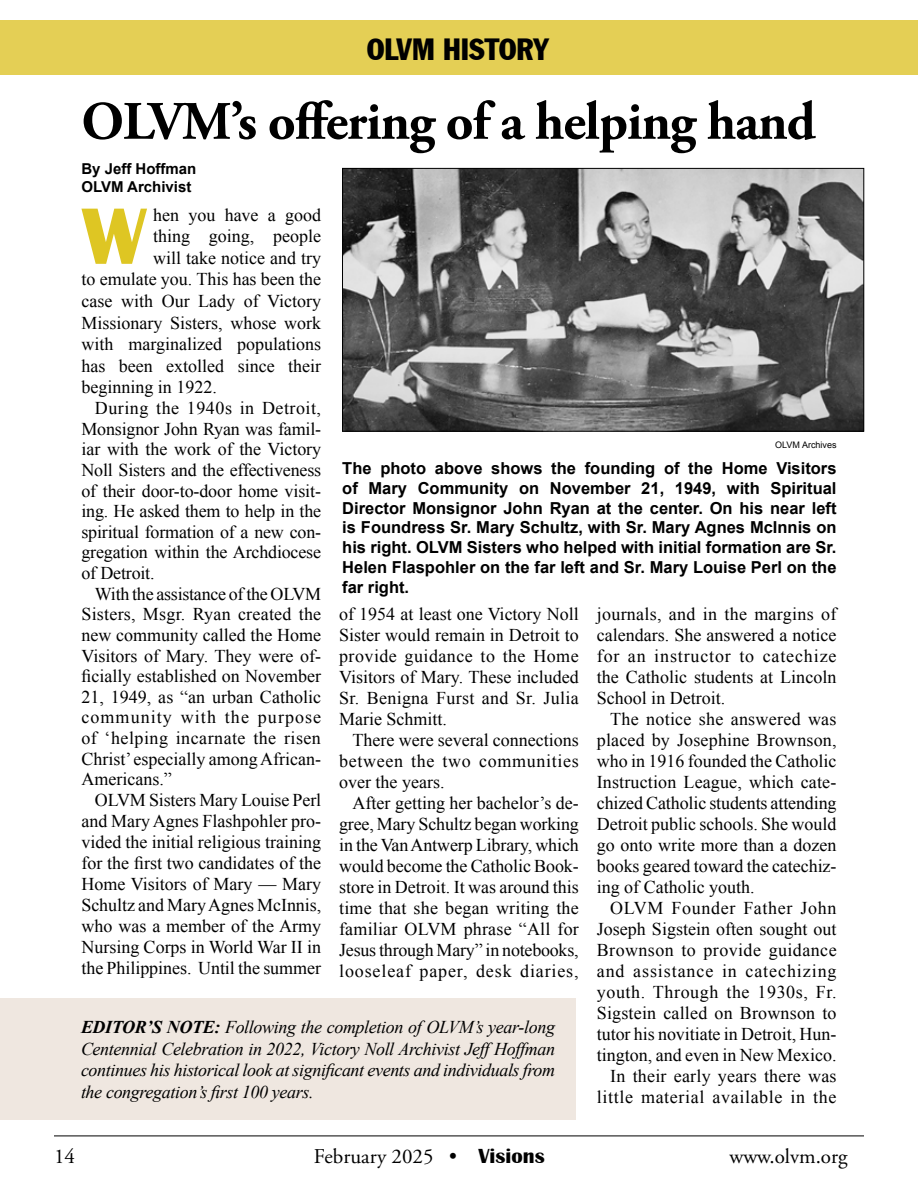
<style>
.page{position:relative;width:918px;height:1188px;background:#fff}
.page>*{position:absolute;margin:0;border:0;box-sizing:border-box;transform-origin:0 0}
.t1{font:700 82.8px "Britannic";color:#dec623}
.t2{font:700 54px "Adobe Garamond Pro";letter-spacing:-.02em;color:#000}
.t3{font:30px "Jack Condensed";color:#000}
.t4{font:21px "Adobe Garamond Pro";color:#000}
.t5{font:18px/21px "Times New Roman";color:#000;text-align:justify}
.t6{font:italic 18px/21.6px "Times New Roman";letter-spacing:-.02em;color:#000;text-align:justify}
.t7{font:18px "Times New Roman";letter-spacing:.025em;color:#000}
.t8{font:18px "Times New Roman";letter-spacing:.03em;color:#000}
.t9{font:18px "Times New Roman";letter-spacing:.06em;color:#000}
.t10{font:700 16.5px/19.8px "Arial";color:#000;text-align:justify}
.t11{font:700 15px/18px "Arial";color:#000}
.t12{font:9px "Arial";color:#000}
.s1{font-weight:700}
.s2{font-family:"Britannic";font-weight:700}
</style>
<div class="page">
<hr style="left:54px;top:1136px;width:810px;height:1px;background:#000">
<img style="left:344px;top:170px;width:518px;height:260px">
<div style="left:342px;top:168px;width:522px;height:264px;border:1px solid #000"></div>
<div style="left:0;top:998px;width:575px;height:122px;background:#efe7e0"></div>
<div style="left:0;top:20px;width:918px;height:55px;background:#e4cf55"></div>
<h3 class="t3" style="left:367px;top:31px;width:183px">OLVM HISTORY</h3>
<h2 class="t2" style="left:81px;top:90px;width:736px">OLVM’s offering of a helping hand</h2>
<p class="t11" style="left:81px;top:161px;width:117px">By Jeff Hoffman<br>OLVM Archivist</p>
<h1 class="t1" style="left:82px;top:190px;width:66px">W</h1>
<p class="t5" style="left:153px;top:204px;width:170px">hen you have a good</p>
<p class="t5" style="left:153px;top:225px;width:170px">thing going, people</p>
<p class="t5" style="left:153px;top:247px;width:170px">will take notice and try</p>
<p class="t5" style="left:81px;top:269px;width:241px">to emulate you. This has been the</p>
<p class="t5" style="left:81px;top:290px;width:241px">case with Our Lady of Victory</p>
<p class="t5" style="left:81px;top:312px;width:241px">Missionary Sisters, whose work</p>
<p class="t5" style="left:81px;top:333px;width:241px">with marginalized populations</p>
<p class="t5" style="left:81px;top:355px;width:241px">has been extolled since their</p>
<p class="t5" style="left:81px;top:377px;width:137px">beginning in 1922.</p>
<p class="t8" style="left:95px;top:396px;width:228px">During the 1940s in Detroit,</p>
<p class="t5" style="left:81px;top:418px;width:241px">Monsignor John Ryan was famil-</p>
<p class="t5" style="left:81px;top:439px;width:241px">iar with the work of the Victory</p>
<p class="t5" style="left:81px;top:459px;width:241px">Noll Sisters and the effectiveness</p>
<p class="t5" style="left:81px;top:480px;width:241px">of their door-to-door home visit-</p>
<p class="t5" style="left:81px;top:500px;width:241px">ing. He asked them to help in the</p>
<p class="t5" style="left:81px;top:521px;width:241px">spiritual formation of a new con-</p>
<p class="t5" style="left:81px;top:542px;width:241px">gregation within the Archdiocese</p>
<p class="t5" style="left:81px;top:562px;width:75px">of Detroit.</p>
<p class="t5" style="left:95px;top:583px;width:228px">With the assistance of the OLVM</p>
<p class="t5" style="left:81px;top:604px;width:241px">Sisters, Msgr. Ryan created the</p>
<p class="t5" style="left:81px;top:624px;width:241px">new community called the Home</p>
<p class="t5" style="left:81px;top:645px;width:241px">Visitors of Mary. They were of-</p>
<p class="t5" style="left:81px;top:665px;width:241px">ficially established on November</p>
<p class="t5" style="left:81px;top:686px;width:241px">21, 1949, as “an urban Catholic</p>
<p class="t9" style="left:81px;top:705px;width:241px">community with the purpose</p>
<p class="t7" style="left:81px;top:726px;width:241px">of ‘helping incarnate the risen</p>
<p class="t5" style="left:81px;top:748px;width:241px">Christ’ especially among African-</p>
<p class="t5" style="left:81px;top:769px;width:92px">Americans.”</p>
<p class="t5" style="left:95px;top:790px;width:228px">OLVM Sisters Mary Louise Perl</p>
<p class="t5" style="left:81px;top:811px;width:241px">and Mary Agnes Flashpohler pro-</p>
<p class="t5" style="left:81px;top:832px;width:241px">vided the initial religious training</p>
<p class="t5" style="left:81px;top:853px;width:241px">for the first two candidates of the</p>
<p class="t5" style="left:81px;top:874px;width:241px">Home Visitors of Mary — Mary</p>
<p class="t5" style="left:81px;top:895px;width:241px">Schultz and Mary Agnes McInnis,</p>
<p class="t5" style="left:81px;top:916px;width:241px">who was a member of the Army</p>
<p class="t5" style="left:81px;top:937px;width:241px">Nursing Corps in World War II in</p>
<p class="t5" style="left:81px;top:958px;width:241px">the Philippines. Until the summer</p>
<p class="t12" style="left:775px;top:438px;width:63px">OLVM Archives</p>
<p class="t10" style="left:342px;top:459px;width:496px">The photo above shows the founding of the Home Visitors of Mary Community on November 21, 1949, with Spiritual Director Monsignor John Ryan at the center. On his near left is Foundress Sr. Mary Schultz, with Sr. Mary Agnes McInnis on his right. OLVM Sisters who helped with initial formation are Sr.<br>Helen Flaspohler on the far left and Sr. Mary Louise Perl on the far right.</p>
<p class="t5" style="left:597px;top:603px;width:241px">journals, and in the margins of calendars. She answered a notice for an instructor to catechize the Catholic students at Lincoln School in Detroit.</p>
<p class="t5" style="left:597px;top:708px;width:241px;text-indent:14px">The notice she answered was placed by Josephine Brownson, who in 1916 founded the Catholic Instruction League, which cate&shy;chized Catholic students attending Detroit public schools. She would go onto write more than a dozen books geared toward the catechiz&shy;ing of Catholic youth.</p>
<p class="t5" style="left:597px;top:897px;width:241px;text-align:right">OLVM Founder Father John<br>Joseph Sigstein often sought out<br>Brownson to provide guidance and assistance in catechizing youth. Through the 1930s, Fr.<br>Sigstein called on Brownson to tutor his novitiate in Detroit, Hun&shy;tington, and even in New Mexico.<br>In their early years there was little material available in the</p>
<p class="t5" style="left:339px;top:603px;width:241px">of 1954 at least one Victory Noll Sister would remain in Detroit to provide guidance to the Home Visitors of Mary. These included Sr. Benigna Furst and Sr. Julia Marie Schmitt.</p>
<p class="t5" style="left:339px;top:729px;width:241px;text-indent:14px">There were several connections between the two communities over the years.</p>
<p class="t5" style="left:339px;top:792px;width:241px;text-indent:14px">After getting her bachelor’s de&shy;gree, Mary Schultz began working in the Van Antwerp Library, which would become the Catholic Book&shy;store in Detroit. It was around this time that she began writing the familiar OLVM phrase “All for Jesus through Mary” in notebooks, looseleaf paper, desk diaries,</p>
<p class="t6" style="left:81px;top:1016px;width:476px"><span class="s1">EDITOR’S NOTE:</span> Following the completion of OLVM’s year-long Centennial Celebration in 2022, Victory Noll Archivist Jeff Hoffman continues his historical look at significant events and individuals from the congregation’s first 100 years.</p>
<p class="t4" style="left:54px;top:1143px;width:22px">14</p>
<p class="t4" style="left:314px;top:1143px;width:232px">February 2025 <span class="s2">• Visions</span></p>
<p class="t4" style="left:729px;top:1143px;width:120px">www.olvm.org</p>
</div>
